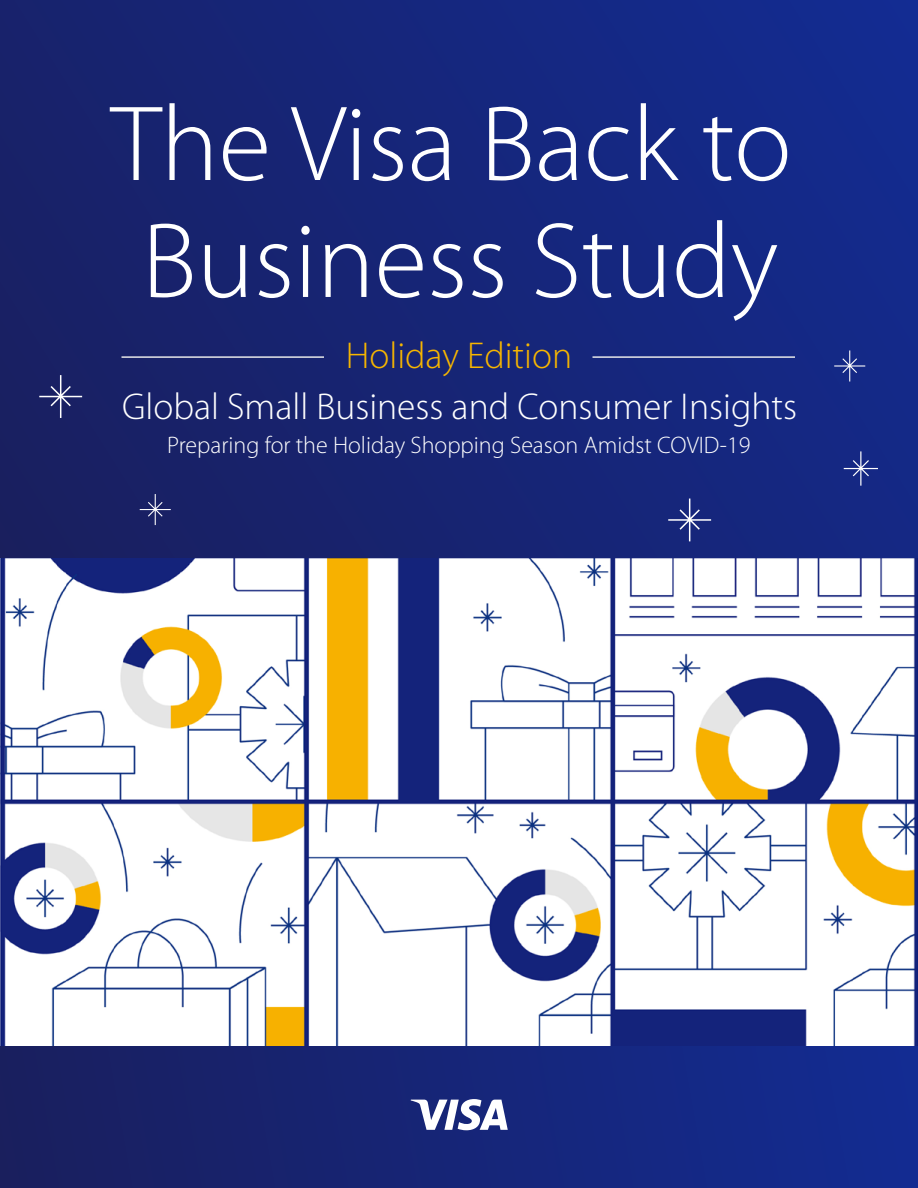
<style>
.page{position:relative;width:918px;height:1188px;background:#fff}
.page>*{position:absolute;margin:0;border:0;box-sizing:border-box;transform-origin:0 0}
.t1{font:300 108px/117px "Myriad Pro";color:#fff}
.t2{font:300 37.5px "Myriad Pro";color:#fff}
.t3{font:300 37.5px "Myriad Pro";color:#f7b600}
.t4{font:300 24px "Myriad Pro";color:#fff}
</style>
<div class="page">
<img style="left:0;top:558px;width:918px;height:489px">
<div style="left:0;top:0;width:918px;height:558px;background:linear-gradient(to right,#192164,#142a8c)"></div>
<div style="left:0;top:1047px;width:918px;height:141px;background:linear-gradient(to right,#1a1f5e,#132c92)"></div>
<svg style="left:411px;top:1099px;width:97px;height:31px"></svg>
<svg style="left:39px;top:375px;width:43px;height:43px;background:#313874"></svg>
<svg style="left:668px;top:499px;width:43px;height:42px;background:#2f3d89"></svg>
<svg style="left:844px;top:451px;width:34px;height:35px"></svg>
<svg style="left:140px;top:494px;width:31px;height:31px"></svg>
<svg style="left:834px;top:350px;width:31px;height:32px"></svg>
<hr style="left:122px;top:356px;width:202px;height:2px;background:#e6e7e8">
<hr style="left:592px;top:356px;width:203px;height:2px;background:#e6e7e8">
<h1 class="t1" style="left:111px;top:87px;width:682px">The Visa Back to<br>Business Study</h1>
<h2 class="t3" style="left:346px;top:334px;width:228px">Holiday Edition</h2>
<h3 class="t2" style="left:122px;top:385px;width:677px">Global Small Business and Consumer Insights</h3>
<h4 class="t4" style="left:167px;top:432px;width:585px">Preparing for the Holiday Shopping Season Amidst COVID-19</h4>
</div>
